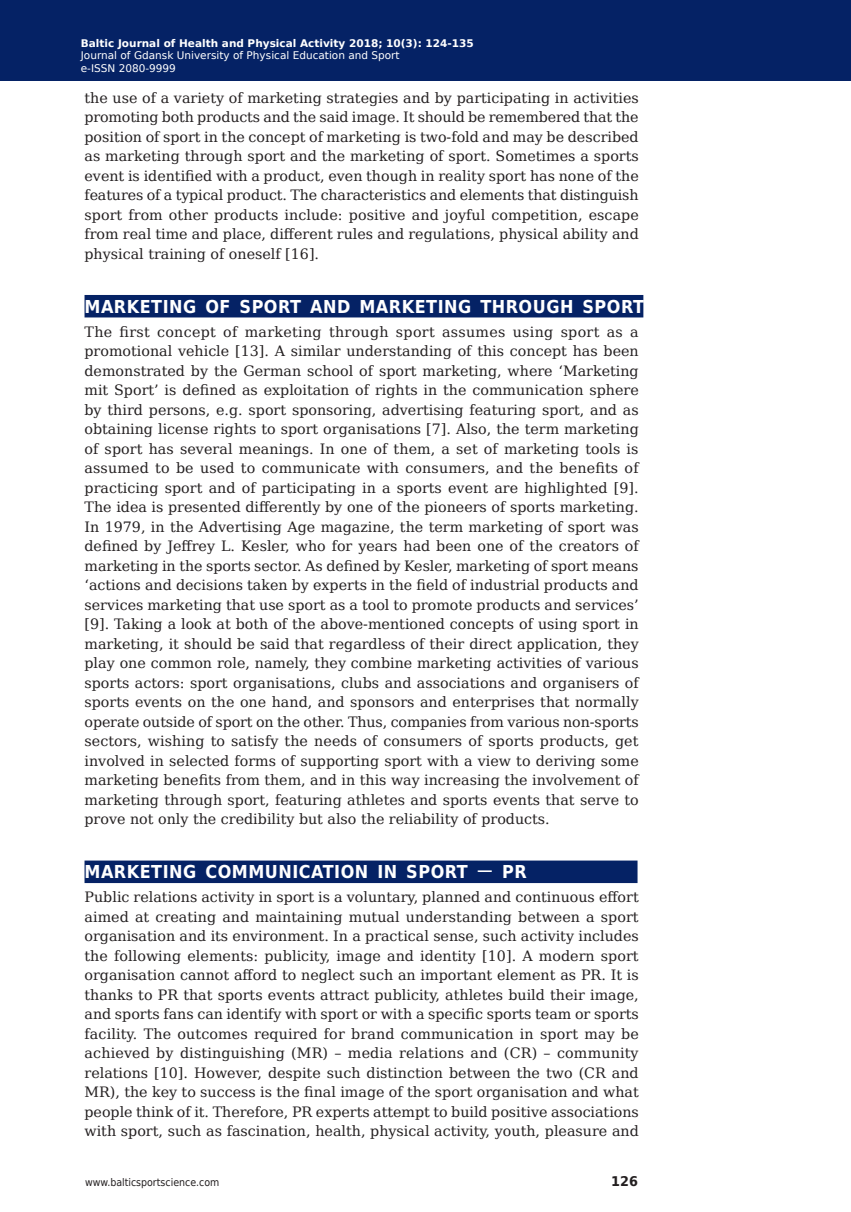
<style>
.page{position:relative;width:851px;height:1212px;background:#fff}
.page>*{position:absolute;margin:0;border:0;box-sizing:border-box;transform-origin:0 0}
.Body_Text{font:700 17.85px "DejaVu Sans Condensed";letter-spacing:.03em;color:#fff}
.Body_Text-2{font:14.25px/19.5px "DejaVu Serif";color:#231f20;text-align:justify}
.t1{font:700 13.35px "DejaVu Sans";color:#231f20;scale:.96 1}
.t2{font:10.5px/12.6px "DejaVu Sans";color:#fff}
.t3{font:700 10.5px "DejaVu Sans";color:#fff}
.t4{font:10.5px "DejaVu Sans Condensed";color:#231f20}
.s1{font-family:"DejaVu Serif";font-weight:400;font-size:25.5px}
</style>
<div class="page">
<div style="left:0;top:0;width:850px;height:80px;background:#052265"></div>
<div style="left:84px;top:295px;width:559px;height:22px;background:#052265"></div>
<div style="left:84px;top:860px;width:553px;height:23px;background:#052265"></div>
<p class="t3" style="left:86px;top:34px;width:358px">Baltic Journal of Health and Physical Activity 2014; 1(1): 1-4</p>
<p class="t2" style="left:86px;top:48px;width:320px">Journal of Gdansk University of Physical Education and Sport e-I SN 2080-</p>
<p class="t3" style="left:81px;top:34px;width:394px">Baltic Journal of Health and Physical Activity 2018; 10(3): 124-135</p>
<p class="t2" style="left:81px;top:49px;width:320px">Journal of Gdansk University of Physical Education and Sport</p>
<p class="Body_Text-2" style="left:84px;top:88px;width:555px">the use of a variety of marketing strategies and by participating in activities promoting both products and the said image. It should be remembered that the position of sport in the concept of marketing is two-fold and may be described as marketing through sport and the marketing of sport. Sometimes a sports event is identified with a product, even though in reality sport has none of the features of a typical product. The characteristics and elements that distinguish sport from other products include: positive and joyful competition, escape from real time and place, different rules and regulations, physical ability and physical training of oneself [16].</p>
<p class="Body_Text" style="left:84px;top:292px;width:561px">MARKETING OF SPORT AND MARKETING THROUGH SPORT</p>
<p class="Body_Text-2" style="left:84px;top:322px;width:555px">The first concept of marketing through sport assumes using sport as a promotional vehicle [13]. A similar understanding of this concept has been demonstrated by the German school of sport marketing, where ‘Marketing mit Sport’ is defined as exploitation of rights in the communication sphere by third persons, e.g. sport sponsoring, advertising featuring sport, and as obtaining license rights to sport organisations [7]. Also, the term marketing of sport has several meanings. In one of them, a set of marketing tools is assumed to be used to communicate with consumers, and the benefits of practicing sport and of participating in a sports event are highlighted [9].<br>The idea is presented differently by one of the pioneers of sports marketing.<br>In 1979, in the Advertising Age magazine, the term marketing of sport was defined by Jeffrey L. Kesler, who for years had been one of the creators of marketing in the sports sector. As defined by Kesler, marketing of sport means ‘actions and decisions taken by experts in the field of industrial products and services marketing that use sport as a tool to promote products and services’ [9]. Taking a look at both of the above-mentioned concepts of using sport in marketing, it should be said that regardless of their direct application, they play one common role, namely, they combine marketing activities of various sports actors: sport organisations, clubs and associations and organisers of sports events on the one hand, and sponsors and enterprises that normally operate outside of sport on the other. Thus, companies from various non-sports sectors, wishing to satisfy the needs of consumers of sports products, get involved in selected forms of supporting sport with a view to deriving some marketing benefits from them, and in this way increasing the involvement of marketing through sport, featuring athletes and sports events that serve to prove not only the credibility but also the reliability of products.</p>
<p class="Body_Text" style="left:84px;top:857px;width:443px">MARKETING COMMUNICATION IN SPORT <span class="s1">‒</span> PR</p>
<p class="Body_Text-2" style="left:84px;top:887px;width:556px">Public relations activity in sport is a voluntary, planned and continuous effort aimed at creating and maintaining mutual understanding between a sport organisation and its environment. In a practical sense, such activity includes the following elements: publicity, image and identity [10]. A modern sport organisation cannot afford to neglect such an important element as PR. It is thanks to PR that sports events attract publicity, athletes build their image, and sports fans can identify with sport or with a specific sports team or sports facility. The outcomes required for brand communication in sport may be achieved by distinguishing (MR) – media relations and (CR) – community relations [10]. However, despite such distinction between the two (CR and MR), the key to success is the final image of the sport organisation and what people think of it. Therefore, PR experts attempt to build positive associations with sport, such as fascination, health, physical activity, youth, pleasure and</p>
<p class="t2" style="left:81px;top:62px;width:102px">e-ISSN 2080-99999</p>
<p class="t4" style="left:85px;top:1174px;width:136px">www.balticsportscience.com</p>
<p class="t1" style="left:611px;top:1170px;width:29px">126</p>
</div>
